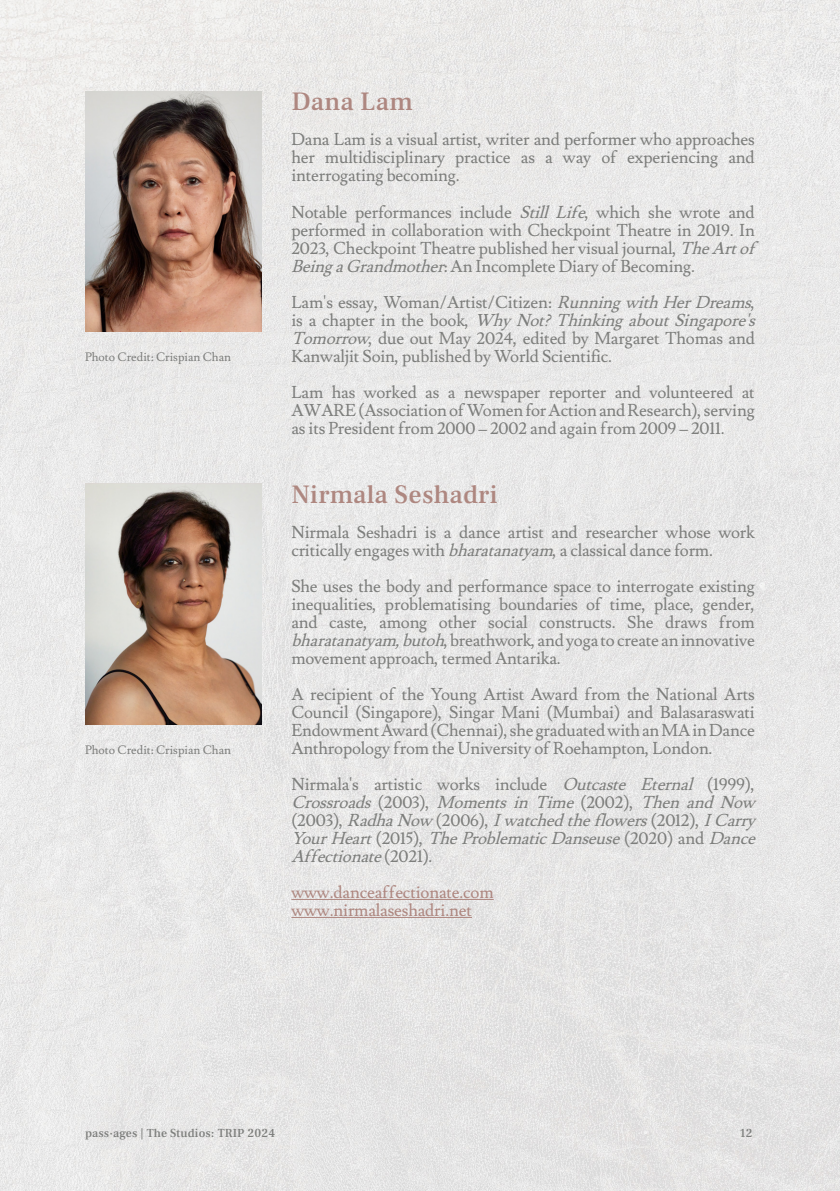
<style>
.page{position:relative;width:840px;height:1191px;background:#fff}
.page>*{position:absolute;margin:0;border:0;box-sizing:border-box;transform-origin:0 0}
.t1{font:500 26px "Frank Ruhl Libre";letter-spacing:.01em;color:#ae8780}
.t2{font:17px/18px "Lusitana";letter-spacing:-.01em;color:#7d7e7c;text-align:justify}
.t3{font:italic 17px/18px "Lusitana";color:#7d7e7c}
.t4{font:17px "Lusitana";letter-spacing:-.01em;color:#ae8780}
.t5{font:12px "Lusitana";color:#7d7e7c}
.t6{font:500 12px "Frank Ruhl Libre";letter-spacing:.01em;color:#7d7e7c}
.s1{font-style:italic}
.s2{font-style:normal}
</style>
<div class="page">
<img style="left:0;top:0;width:839px;height:1191px">
<img style="left:85px;top:91px;width:176px;height:241px">
<img style="left:85px;top:484px;width:176px;height:240px">
<hr style="left:291px;top:899px;width:202px;height:1px;background:#ae8780">
<hr style="left:291px;top:917px;width:180px;height:1px;background:#ae8780">
<p class="t5" style="left:85px;top:350px;width:147px">Photo Credit: Crispian Chan</p>
<p class="t5" style="left:85px;top:743px;width:147px">Photo Credit: Crispian Chan</p>
<p class="t1" style="left:291px;top:85px;width:123px">Dana Lam</p>
<p class="t2" style="left:291px;top:131px;width:465px">Dana Lam is a visual artist, writer and performer who approaches her multidisciplinary practice as a way of experiencing and interrogating becoming.</p>
<p class="t2" style="left:291px;top:203px;width:464px">Notable performances include <span class="s1">Still Life</span>, which she wrote and performed in collaboration with Checkpoint Theatre in 2019. In 2023, Checkpoint Theatre published her visual journal, <span class="s1">TheArtof BeingaGrandmother</span>: An Incomplete Diary of Becoming.</p>
<p class="t2" style="left:291px;top:293px;width:470px;text-align:left">Lam's essay, Woman/Artist/Citizen: <span class="s1">RunningwithHerDreams</span>, i s a c h a p t e r i n t h e b o o k , <span class="s1">Why Not?ThinkingaboutSingapore's Tomorrow</span>, due out May 2024, edited by Margaret Thomas and Kanwaljit Soin, published by World Scientific.</p>
<p class="t2" style="left:291px;top:383px;width:465px">Lam has worked as a newspaper reporter and volunteered at AWARE (Association of Women for Action and Research), serving as its President from 2000 – 2002 and again from 2009 – 2011.</p>
<p class="t1" style="left:291px;top:477px;width:208px">Nirmala Seshadri</p>
<p class="t2" style="left:291px;top:524px;width:464px">Nirmala Seshadri is a dance artist and researcher whose work critically engages with <span class="s1">bharatanatyam</span>, a classical dance form.</p>
<p class="t2" style="left:291px;top:578px;width:465px">She uses the body and performance space to interrogate existing inequalities, problematising boundaries of time, place, gender, and caste, among other social constructs. She draws from <span class="s1">bharatanatyam,butoh</span>, breathwork, and yoga to create an innovative movement approach, termed Antarika.</p>
<p class="t2" style="left:291px;top:686px;width:464px">A recipient of the Young Artist Award from the National Arts Council (Singapore), Singar Mani (Mumbai) and Balasaraswati Endowment Award (Chennai), she graduated with an MA in Dance Anthropology from the University of Roehampton, London.</p>
<p class="t3" style="left:291px;top:776px;width:470px"><span class="s2">Nirmala's artistic works include</span> Outcaste Eternal <span class="s2">(1999), </span>Crossroads <span class="s2">( 2 0 0 3 ) ,</span> Moments in Time <span class="s2">( 2 0 0 2 ) ,</span> Then and Now <span class="s2">( 2 0 0 3 ) ,</span> RadhaNow <span class="s2">( 2 0 0 6 ) ,</span> Iwatchedtheflowers<span class="s2">( 2 0 1 2 ) ,</span> ICarry YourHeart<span class="s2">( 2 0 1 5 ) ,</span> TheProblematicDanseuse<span class="s2">( 2 0 2 0 ) a n d</span> Dance Affectionate<span class="s2">( 2 0 2 1 ) .</span></p>
<p class="t4" style="left:291px;top:882px;width:204px">www.danceaffectionate.com</p>
<p class="t4" style="left:291px;top:900px;width:182px">www.nirmalaseshadri.net</p>
<p class="t6" style="left:85px;top:1125px;width:191px">pass·ages | The Studios: TRIP 2024</p>
<p class="t6" style="left:739px;top:1125px;width:14px">12</p>
</div>
